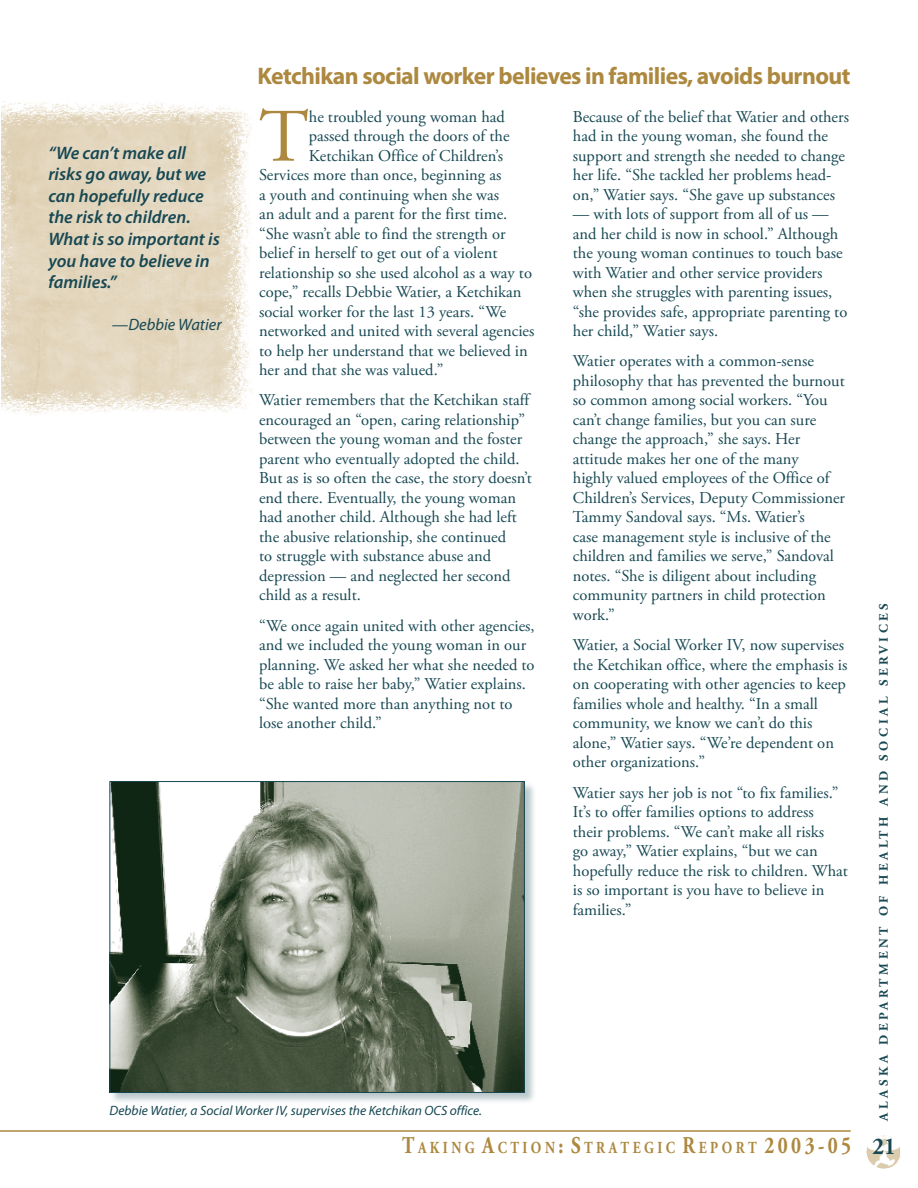
<style>
.page{position:relative;width:918px;height:1188px;background:#fff}
.page>*{position:absolute;margin:0;border:0;box-sizing:border-box;transform-origin:0 0}
.Body_Text{font:75.3px "Adobe Garamond Pro";color:#ad883f}
.Story_Headline{font:700 24px "Myriad Pro";letter-spacing:-.025em;color:#ad883f}
.Drop_Quote{font:italic 600 18px/21.6px "Myriad Pro";color:#174853}
.t1{font:700 16.8px "Adobe Garamond Pro";letter-spacing:.255em;color:#ad883f;scale:.8 1}
.Body_Text-2{font:16.5px/19.5px "Adobe Garamond Pro";color:#174853}
.Drop_Quote-2{font:italic 16.5px "Myriad Pro";color:#174853}
.Photo_Caption{font:italic 13.5px "Myriad Pro";color:#174853}
.t2{font:700 12.9px "Adobe Garamond Pro";letter-spacing:.28em;color:#174853}
.s1{font-size:24px}
.s2{font-size:24px;color:#174853}
</style>
<div class="page">
<hr style="left:0;top:1130px;width:851px;height:2px;background:#ad883f">
<img style="left:867px;top:1135px;width:33px;height:34px">
<img style="left:2px;top:101px;width:249px;height:314px">
<div style="left:109px;top:780px;width:428px;height:325px;background:#174853;opacity:.3"></div>
<img style="left:111px;top:783px;width:412px;height:308px">
<div style="left:109px;top:781px;width:416px;height:312px;border:1px solid #174853"></div>
<p class="Story_Headline" style="left:258px;top:63px;width:594px">Ketchikan social worker believes in families, avoids burnout</p>
<p class="Body_Text" style="left:259px;top:92px;width:51px">T</p>
<p class="Body_Text-2" style="left:309px;top:107px;width:198px">he troubled young woman had</p>
<p class="Body_Text-2" style="left:573px;top:107px;width:278px">Because of the belief that Watier and others had in the young woman, she found the support and strength she needed to change her life. “She tackled her problems head&shy;on,” Watier says. “She gave up substances</p>
<p class="Body_Text-2" style="left:573px;top:205px;width:276px">— with lots of support from all of us — and her child is now in school.” Although the young woman continues to touch base with Watier and other service providers when she struggles with parenting issues, “she provides safe, appropriate parenting to her child,” Watier says.</p>
<p class="Body_Text-2" style="left:573px;top:352px;width:274px">Watier operates with a common-sense philosophy that has prevented the burnout so common among social workers. “You can’t change families, but you can sure change the approach,” she says. Her attitude makes her one of the many<br>highly valued employees of the Office of Children’s Services, Deputy Commissioner Tammy Sandoval says. “Ms. Watier’s<br>case management style is inclusive of the children and families we serve,” Sandoval notes. “She is diligent about including community partners in child protection work.”</p>
<p class="Body_Text-2" style="left:573px;top:636px;width:276px">Watier, a Social Worker IV, now supervises the Ketchikan office, where the emphasis is on cooperating with other agencies to keep families whole and healthy. “In a small community, we know we can’t do this alone,” Watier says. “We’re dependent on other organizations.”</p>
<p class="Body_Text-2" style="left:573px;top:783px;width:277px">Watier says her job is not “to fix families.” It’s to offer families options to address<br>their problems. “We can’t make all risks<br>go away,” Watier explains, “but we can hopefully reduce the risk to children. What is so important is you have to believe in families.”</p>
<p class="Body_Text-2" style="left:309px;top:127px;width:202px">passed through the doors of the</p>
<p class="Body_Text-2" style="left:309px;top:146px;width:196px">Ketchikan Office of Children’s</p>
<p class="Body_Text-2" style="left:259px;top:166px;width:244px">Services more than once, beginning as</p>
<p class="Body_Text-2" style="left:259px;top:185px;width:242px">a youth and continuing when she was</p>
<p class="Body_Text-2" style="left:259px;top:205px;width:250px">an adult and a parent for the first time.</p>
<p class="Body_Text-2" style="left:259px;top:224px;width:248px">“She wasn’t able to find the strength or</p>
<p class="Body_Text-2" style="left:259px;top:244px;width:240px">belief in herself to get out of a violent</p>
<p class="Body_Text-2" style="left:259px;top:263px;width:274px">relationship so she used alcohol as a way to</p>
<p class="Body_Text-2" style="left:259px;top:283px;width:264px">cope,” recalls Debbie Watier, a Ketchikan</p>
<p class="Body_Text-2" style="left:259px;top:302px;width:249px">social worker for the last 13 years. “We</p>
<p class="Body_Text-2" style="left:259px;top:322px;width:277px">networked and united with several agencies</p>
<p class="Body_Text-2" style="left:259px;top:341px;width:270px">to help her understand that we believed in</p>
<p class="Body_Text-2" style="left:259px;top:361px;width:186px">her and that she was valued.”</p>
<p class="Body_Text-2" style="left:259px;top:391px;width:274px">Watier remembers that the Ketchikan staff encouraged an “open, caring relationship” between the young woman and the foster parent who eventually adopted the child.<br>But as is so often the case, the story doesn’t end there. Eventually, the young woman had another child. Although she had left the abusive relationship, she continued<br>to struggle with substance abuse and depression — and neglected her second child as a result.</p>
<p class="Body_Text-2" style="left:259px;top:616px;width:277px">“We once again united with other agencies, and we included the young woman in our planning. We asked her what she needed to be able to raise her baby,” Watier explains. “She wanted more than anything not to lose another child.”</p>
<p class="Drop_Quote" style="left:48px;top:142px;width:173px">“We can’t make all risks go away, but we can hopefully reduce the risk to children.<br>What is so important is you have to believe in families.”</p>
<p class="Drop_Quote-2" style="left:112px;top:315px;width:111px">—Debbie Watier</p>
<p class="t2" style="left:876px;top:1121px;width:519px;rotate:-90deg">ALASKA DEPARTMENT OF HEALTH AND SOCIAL SERVICES</p>
<p class="t1" style="left:402px;top:1138px;width:619px"><span class="s1">T</span> AKING <span class="s1">A</span> CTION <span class="s1">: S</span> TRATEGIC <span class="s1">R</span> EPORT <span class="s1">2 0 0 3 - 0 5</span> <span class="s2">21</span></p>
<p class="Photo_Caption" style="left:109px;top:1104px;width:374px">Debbie Watier, a Social Worker IV, supervises the Ketchikan OCS office.</p>
</div>
